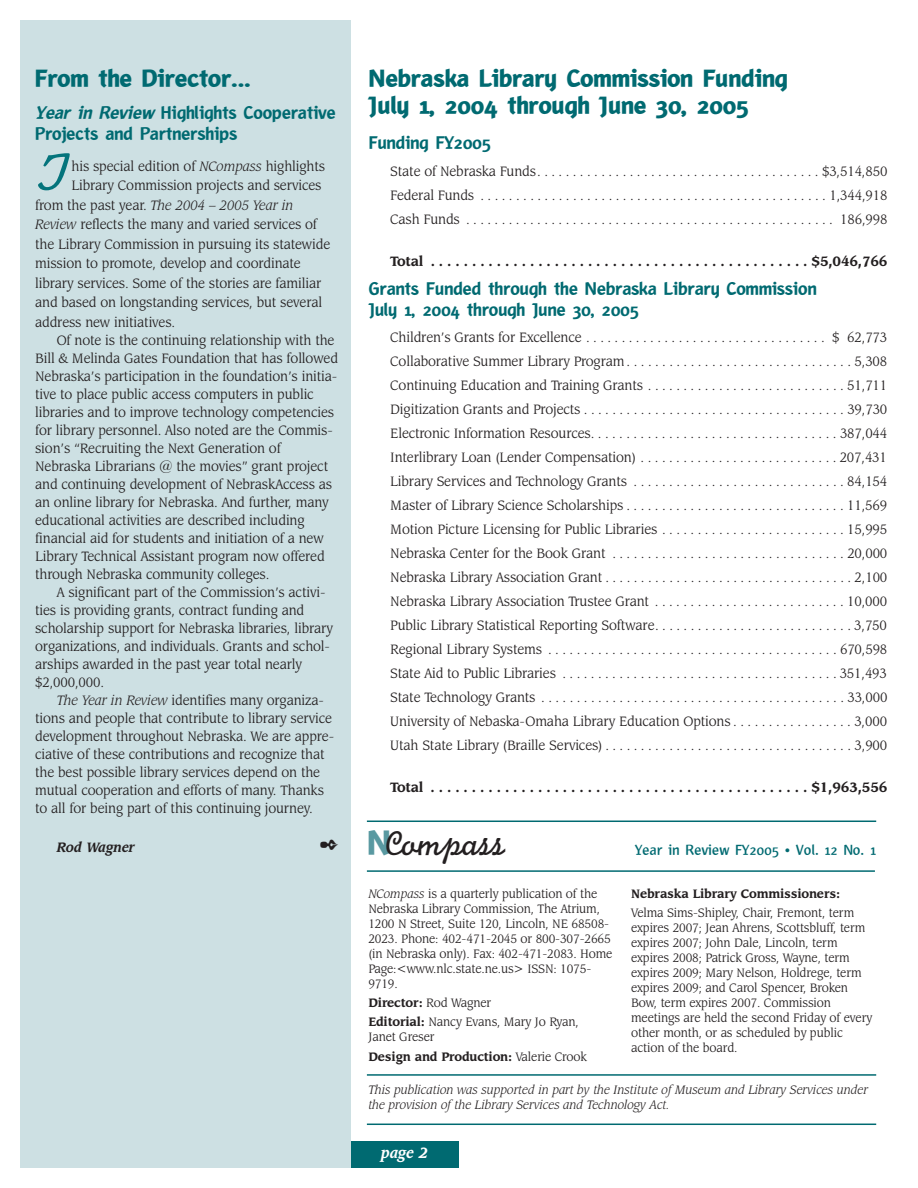
<style>
.page{position:relative;width:918px;height:1188px;background:#fff}
.page>*{position:absolute;margin:0;border:0;box-sizing:border-box;transform-origin:0 0}
.t1{font:55.2px "Monoline Script MT Std";color:#04747c}
.t2{font:36px "Monoline Script MT Std";letter-spacing:-.015em;color:#231f20}
.t3{font:900 25.5px/27px "Liga Sans LT Std";letter-spacing:-.005em;color:#006a71}
.t4{font:800 18.75px/21px "Liga Sans LT Std";letter-spacing:-.01em;color:#006a71}
.t5{font:italic 700 16.5px "Leawood IT Cby BT";color:#fff;scale:.92 1}
.t6{font:15px/18px "Leawood IT Cby BT";letter-spacing:-.01em;color:#231f20;scale:.92 1}
.t7{font:700 15px "Leawood IT Cby BT";letter-spacing:-.015em;color:#231f20;scale:.92 1}
.t8{font:italic 15px "Leawood IT Cby BT";letter-spacing:-.01em;color:#231f20;scale:.92 1}
.t9{font:700 15px "Liga Sans LT Std";letter-spacing:-.01em;color:#006a71}
.t10{font:italic 700 15px "Leawood IT Cby BT";letter-spacing:-.015em;color:#231f20;scale:.92 1}
.t11{font:13.5px/15px "Leawood IT Cby BT";letter-spacing:-.01em;color:#231f20;scale:.92 1}
.t12{font:italic 13.5px/15px "Leawood IT Cby BT";letter-spacing:-.01em;color:#231f20;scale:.92 1}
.t13{font:700 13.5px "Leawood IT Cby BT";letter-spacing:-.015em;color:#231f20;scale:.92 1}
.s1{font-style:italic}
.s2{font-style:normal}
.s3{font-family:"Liga Sans LT Std";font-weight:900;color:#5999a1}
.s4{font-weight:700}
</style>
<div class="page">
<div style="left:20px;top:20px;width:331px;height:1148px;background:#cde0e3"></div>
<div style="left:351px;top:1141px;width:108px;height:27px;background:#006a71"></div>
<hr style="left:367px;top:1124px;width:509px;height:1px;background:#006a71">
<hr style="left:367px;top:1074px;width:509px;height:2px;background:#006a71">
<hr style="left:367px;top:870px;width:508px;height:2px;background:#006a71">
<hr style="left:367px;top:821px;width:509px;height:1px;background:#006a71">
<h3 class="t3" style="left:35px;top:68px;width:217px">From the Director...</h3>
<p class="t4" style="left:35px;top:104px;width:302px"><span class="s1">Year in Review</span> Highlights Cooperative<br>Projects and Partnerships</p>
<h1 class="t1" style="left:35px;top:154px;width:36px">T</h1>
<p class="t6" style="left:72px;top:158px;width:277px">his special edition of <span class="s1">NCompass</span> highlights</p>
<p class="t6" style="left:72px;top:178px;width:273px">Library Commission projects and services</p>
<p class="t8" style="left:35px;top:199px;width:282px"><span class="s2">from the past year.</span> The 2004 – 2005 Year in</p>
<p class="t6" style="left:35px;top:217px;width:308px"><span class="s1">Review</span> reflects the many and varied services of</p>
<p class="t6" style="left:35px;top:236px;width:322px">the Library Commission in pursuing its statewide</p>
<p class="t6" style="left:35px;top:256px;width:290px">mission to promote, develop and coordinate</p>
<p class="t6" style="left:35px;top:275px;width:313px">library services. Some of the stories are familiar</p>
<p class="t6" style="left:35px;top:295px;width:313px">and based on longstanding services, but several</p>
<p class="t6" style="left:35px;top:314px;width:154px">address new initiatives.</p>
<p class="t6" style="left:35px;top:332px;width:331px;text-indent:22px">Of note is the continuing relationship with the Bill &amp; Melinda Gates Foundation that has followed Nebraska’s participation in the foundation’s initia&shy;tive to place public access computers in public libraries and to improve technology competencies for library personnel. Also noted are the Commis&shy;sion’s “Recruiting the Next Generation of Nebraska Librarians @ the movies” grant project and continuing development of NebraskAccess as an online library for Nebraska. And further, many educational activities are described including financial aid for students and initiation of a new Library Technical Assistant program now offered through Nebraska community colleges.</p>
<p class="t6" style="left:35px;top:584px;width:325px;text-indent:22px">A significant part of the Commission’s activi&shy;ties is providing grants, contract funding and scholarship support for Nebraska libraries, library organizations, and individuals. Grants and schol&shy;arships awarded in the past year total nearly $2,000,000.</p>
<p class="t6" style="left:35px;top:692px;width:327px;text-indent:22px"><span class="s1">The Year in Review</span> identifies many organiza&shy;tions and people that contribute to library service development throughout Nebraska. We are appre&shy;ciative of these contributions and recognize that the best possible library services depend on the mutual cooperation and efforts of many. Thanks to all for being part of this continuing journey.</p>
<p class="t10" style="left:57px;top:841px;width:86px">Rod Wagner</p>
<h3 class="t3" style="left:369px;top:68px;width:421px">Nebraska Library Commission Funding<br>July 1, 2004 through June 30, 2005</h3>
<p class="t4" style="left:369px;top:134px;width:124px">Funding FY2005</p>
<p class="t6" style="left:390px;top:160px;width:542px;line-height:24px;text-align:justify">State of Nebraska Funds. . . . . . . . . . . . . . . . . . . . . . . . . . . . . . . . . . . . . . . . $3,514,850<br>Federal Funds . . . . . . . . . . . . . . . . . . . . . . . . . . . . . . . . . . . . . . . . . . . . . . . . . 1,344,918<br>Cash Funds . . . . . . . . . . . . . . . . . . . . . . . . . . . . . . . . . . . . . . . . . . . . . . . . . . . . 186,998</p>
<p class="t7" style="left:390px;top:255px;width:542px">Total . . . . . . . . . . . . . . . . . . . . . . . . . . . . . . . . . . . . . . . . . . . . . . $5,046,766</p>
<p class="t4" style="left:369px;top:280px;width:449px">Grants Funded through the Nebraska Library Commission<br>July 1, 2004 through June 30, 2005</p>
<p class="t6" style="left:390px;top:327px;width:542px;line-height:24px;text-align:justify">Children’s Grants for Excellence . . . . . . . . . . . . . . . . . . . . . . . . . . . . . . . . . . $ 62,773<br>Collaborative Summer Library Program . . . . . . . . . . . . . . . . . . . . . . . . . . . . . . . . 5,308<br>Continuing Education and Training Grants . . . . . . . . . . . . . . . . . . . . . . . . . . . . 51,711<br>Digitization Grants and Projects . . . . . . . . . . . . . . . . . . . . . . . . . . . . . . . . . . . . . 39,730<br>Electronic Information Resources. . . . . . . . . . . . . . . . . . . . . . . . . . . . . . . . . . . 387,044<br>Interlibrary Loan (Lender Compensation) . . . . . . . . . . . . . . . . . . . . . . . . . . . . 207,431<br>Library Services and Technology Grants . . . . . . . . . . . . . . . . . . . . . . . . . . . . . . 84,154<br>Master of Library Science Scholarships . . . . . . . . . . . . . . . . . . . . . . . . . . . . . . . 11,569<br>Motion Picture Licensing for Public Libraries . . . . . . . . . . . . . . . . . . . . . . . . . . 15,995<br>Nebraska Center for the Book Grant . . . . . . . . . . . . . . . . . . . . . . . . . . . . . . . . . 20,000<br>Nebraska Library Association Grant . . . . . . . . . . . . . . . . . . . . . . . . . . . . . . . . . . . 2,100<br>Nebraska Library Association Trustee Grant . . . . . . . . . . . . . . . . . . . . . . . . . . . 10,000<br>Public Library Statistical Reporting Software. . . . . . . . . . . . . . . . . . . . . . . . . . . . 3,750<br>Regional Library Systems . . . . . . . . . . . . . . . . . . . . . . . . . . . . . . . . . . . . . . . . . 670,598<br>State Aid to Public Libraries . . . . . . . . . . . . . . . . . . . . . . . . . . . . . . . . . . . . . . . 351,493<br>State Technology Grants . . . . . . . . . . . . . . . . . . . . . . . . . . . . . . . . . . . . . . . . . . . 33,000<br>University of Nebaska-Omaha Library Education Options . . . . . . . . . . . . . . . . . 3,000<br>Utah State Library (Braille Services) . . . . . . . . . . . . . . . . . . . . . . . . . . . . . . . . . . . 3,900</p>
<p class="t7" style="left:390px;top:782px;width:542px">Total . . . . . . . . . . . . . . . . . . . . . . . . . . . . . . . . . . . . . . . . . . . . . . $1,963,556</p>
<h2 class="t2" style="left:367px;top:831px;width:139px"><span class="s3">N</span>Compass</h2>
<p class="t9" style="left:635px;top:845px;width:243px">Year in Review FY2005 • Vol. 12 No. 1</p>
<p class="t13" style="left:631px;top:888px;width:229px">Nebraska Library Commissioners:</p>
<p class="t11" style="left:631px;top:906px;width:264px">Velma Sims-Shipley, Chair, Fremont, term expires 2007; Jean Ahrens, Scottsbluff, term expires 2007; John Dale, Lincoln, term expires 2008; Patrick Gross, Wayne, term expires 2009; Mary Nelson, Holdrege, term expires 2009; and Carol Spencer, Broken Bow, term expires 2007. Commission meetings are held the second Friday of every other month, or as scheduled by public action of the board.</p>
<p class="t12" style="left:368px;top:1084px;width:545px">This publication was supported in part by the Institute of Museum and Library Services under the provision of the Library Services and Technology Act.</p>
<p class="t11" style="left:368px;top:887px;width:267px"><span class="s1">NCompass</span> is a quarterly publication of the Nebraska Library Commission, The Atrium, 1200 N Street, Suite 120, Lincoln, NE 68508- 2023. Phone: 402-471-2045 or 800-307-2665 (in Nebraska only). Fax: 402-471-2083. Home Page:&lt;www.nlc.state.ne.us&gt; ISSN: 1075- 9719.</p>
<p class="t11" style="left:368px;top:994px;width:230px;line-height:19.4px"><span class="s4">Director:</span> Rod Wagner<br><span class="s4">Editorial:</span> Nancy Evans, Mary Jo Ryan,</p>
<p class="t11" style="left:368px;top:1029px;width:239px;line-height:19.4px">Janet Greser<br><span class="s4">Design and Production:</span> Valerie Crook</p>
<p class="t5" style="left:381px;top:1146px;width:53px">page 2</p>
</div>
